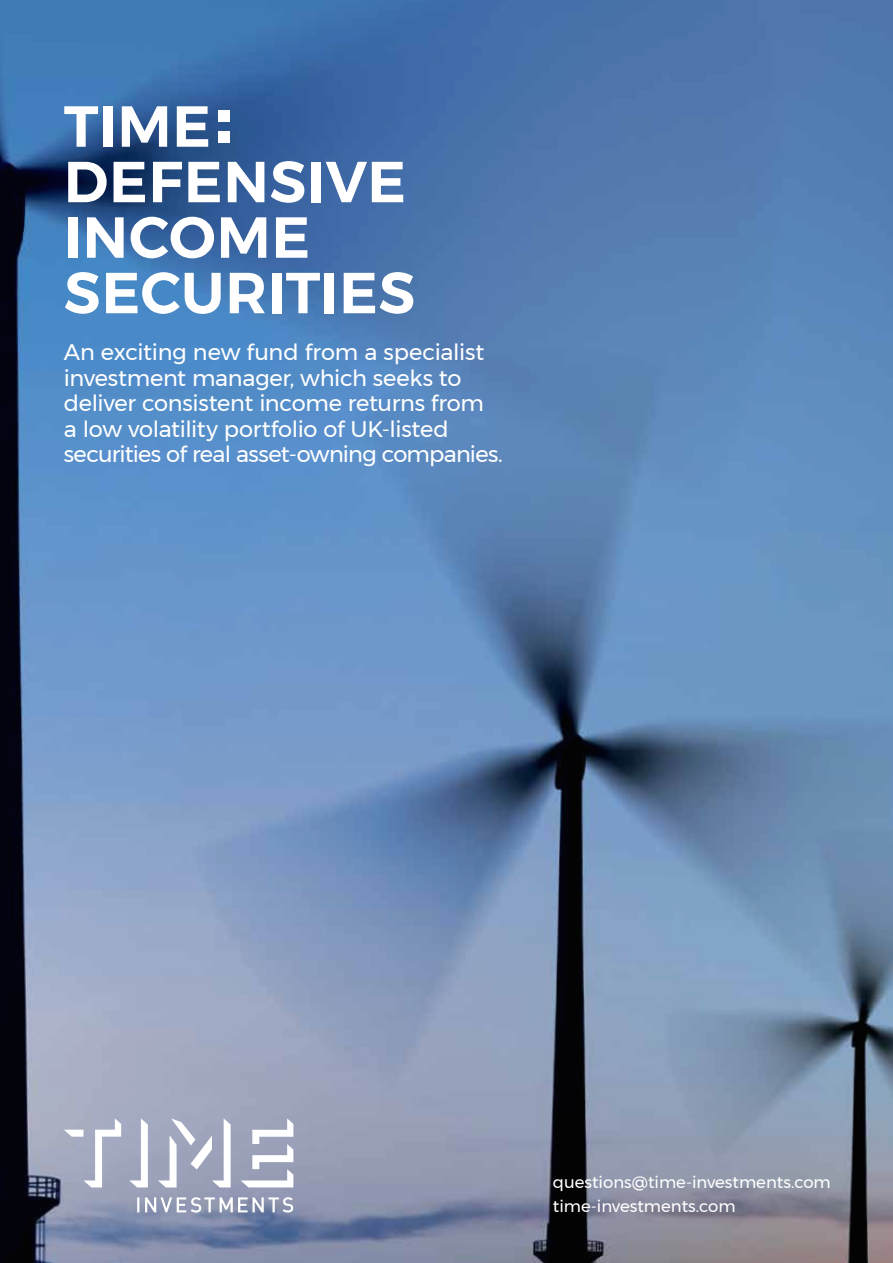
<style>
.page{position:relative;width:893px;height:1263px;background:#fff}
.page>*{position:absolute;margin:0;border:0;box-sizing:border-box;transform-origin:0 0}
.t1{font:600 57.75px/55.5px "Montserrat";letter-spacing:.01em;color:#fff}
.t2{font:22.5px/25.5px "Montserrat";letter-spacing:-.015em;color:#fff}
.t3{font:16.5px/24px "Montserrat";color:#fff}
</style>
<div class="page">
<img style="left:0;top:0;width:893px;height:1263px">
<div style="left:219px;top:111px;width:11px;height:11px;background:#fff"></div>
<div style="left:219px;top:131px;width:11px;height:12px;background:#fff"></div>
<svg style="left:64px;top:1118px;width:57px;height:69px"></svg>
<svg style="left:129px;top:1118px;width:19px;height:69px"></svg>
<svg style="left:241px;top:1118px;width:52px;height:69px"></svg>
<svg style="left:158px;top:1118px;width:73px;height:69px"></svg>
<svg style="left:137px;top:1197px;width:156px;height:15px"></svg>
<h1 class="t1" style="left:64px;top:98px;width:353px">TIME<br>DEFENSIVE<br>INCOME<br>SECURITIES</h1>
<p class="t2" style="left:64px;top:339px;width:440px">An exciting new fund from a specialist investment manager, which seeks to deliver consistent income returns from a low volatility portfolio of UK-listed securities of real asset-owning companies.</p>
<p class="t3" style="left:553px;top:1170px;width:279px">questions@time-investments.com time-investments.com</p>
</div>
